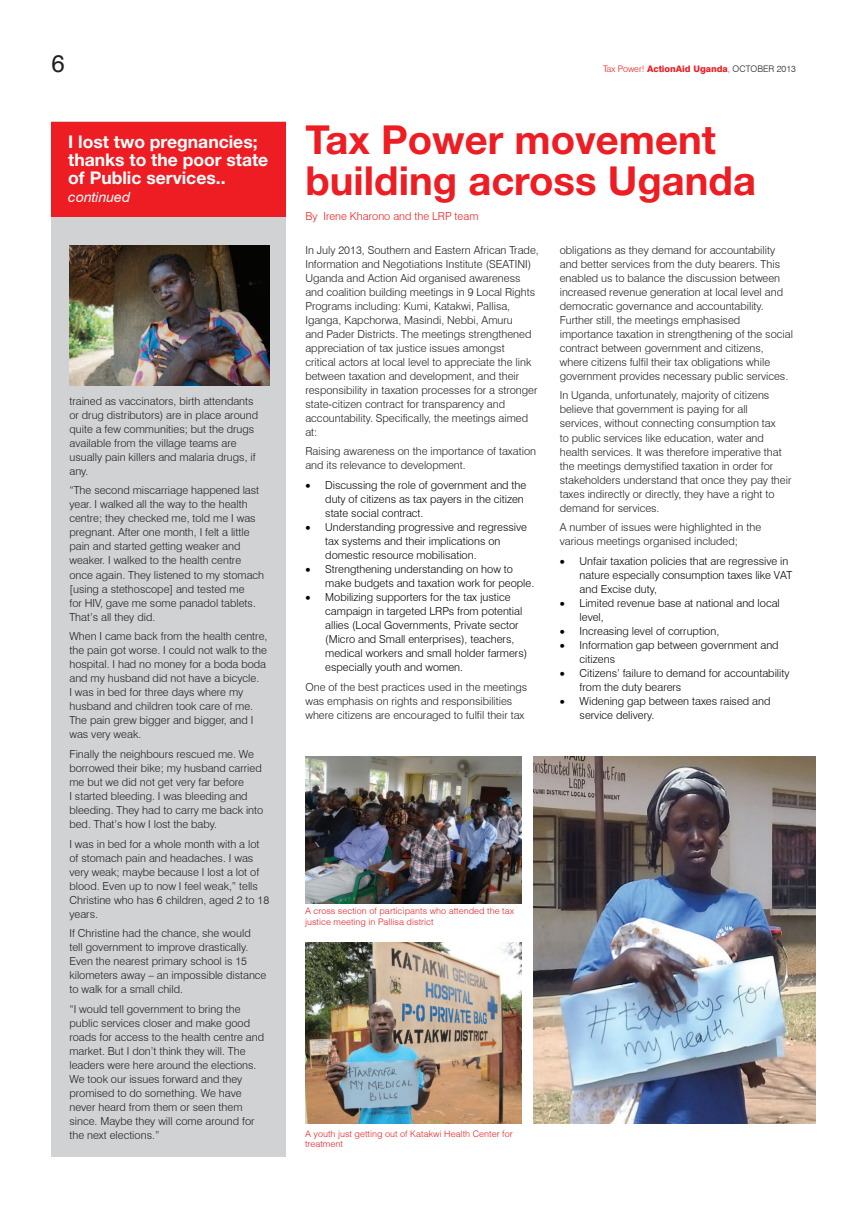
<style>
.page{position:relative;width:851px;height:1208px;background:#fff}
.page>*{position:absolute;margin:0;border:0;box-sizing:border-box;transform-origin:0 0}
.t1{font:700 40px/41px "Helvetica Neue";color:#ee1d23}
.t2{font:24px "Helvetica";color:#231f20}
.t3{font:700 17.5px/18px "Helvetica Neue";color:#fff}
.t4{font:italic 14px "Swiss 721 BT";color:#fff}
.t5{font:300 11px/14px "Swiss 721 BT";color:#231f20}
.t6{font:300 11px/14px "Swiss 721 BT";color:#040503}
.t7{font:300 11px "Swiss 721 BT";color:#ee1f23}
.t8{font:300 9px/10.8px "Helvetica";color:#ee1d23}
.t9{font:800 9px "Swiss 721 BT";color:#ee1d23}
.s1{font-weight:300}
.s2{font-weight:300;color:#231f20}
.s3{font-size:18px}
</style>
<div class="page">
<div style="left:51px;top:122px;width:234px;height:1035px;background:#d1d2d4"></div>
<div style="left:51px;top:122px;width:234px;height:95px;background:#ee1d23"></div>
<img style="left:305px;top:756px;width:216px;height:147px">
<img style="left:305px;top:942px;width:216px;height:181px">
<img style="left:533px;top:756px;width:282px;height:367px">
<img style="left:69px;top:245px;width:200px;height:140px">
<h2 class="t2" style="left:52px;top:48px;width:15px">6</h2>
<p class="t9" style="left:603px;top:64px;width:194px"><span class="s1">Tax Power!</span> ActionAid Uganda<span class="s1">,</span> <span class="s2">OCTOBER 2013</span></p>
<h3 class="t3" style="left:68px;top:132px;width:201px">I lost two pregnancies; thanks to the poor state of Public services.<span class="s3">.</span></h3>
<p class="t4" style="left:68px;top:188px;width:63px">continued</p>
<p class="t5" style="left:69px;top:394px;width:190px">trained as vaccinators, birth attendants or drug distributors) are in place around quite a few communities; but the drugs available from the village teams are usually pain killers and malaria drugs, if any.</p>
<p class="t5" style="left:69px;top:483px;width:196px">“The second miscarriage happened last year. I walked all the way to the health centre; they checked me, told me I was pregnant. After one month, I felt a little pain and started getting weaker and weaker. I walked to the health centre once again. They listened to my stomach [using a stethoscope] and tested me<br>for HIV, gave me some panadol tablets.<br>That’s all they did.</p>
<p class="t5" style="left:69px;top:629px;width:199px">When I came back from the health centre, the pain got worse. I could not walk to the hospital. I had no money for a boda boda and my husband did not have a bicycle.<br>I was in bed for three days where my husband and children took care of me.<br>The pain grew bigger and bigger, and I was very weak.</p>
<p class="t5" style="left:69px;top:747px;width:195px">Finally the neighbours rescued me. We borrowed their bike; my husband carried me but we did not get very far before<br>I started bleeding. I was bleeding and bleeding. They had to carry me back into bed. That’s how I lost the baby.</p>
<p class="t5" style="left:69px;top:836px;width:201px">I was in bed for a whole month with a lot of stomach pain and headaches. I was very weak; maybe because I lost a lot of blood. Even up to now I feel weak,” tells<br>Christine who has 6 children, aged 2 to 18 years.</p>
<p class="t5" style="left:69px;top:926px;width:198px">If Christine had the chance, she would tell government to improve drastically.<br>Even the nearest primary school is 15 kilometers away – an impossible distance to walk for a small child.</p>
<p class="t5" style="left:69px;top:1002px;width:196px">“I would tell government to bring the public services closer and make good roads for access to the health centre and market. But I don’t think they will. The leaders were here around the elections.<br>We took our issues forward and they promised to do something. We have never heard from them or seen them since. Maybe they will come around for the next elections.”</p>
<h1 class="t1" style="left:305px;top:118px;width:452px">Tax Power movement building across Uganda</h1>
<p class="t7" style="left:305px;top:210px;width:175px">By Irene Kharono and the LRP team</p>
<p class="t5" style="left:305px;top:243px;width:235px">In July 2013, Southern and Eastern African Trade, Information and Negotiations Institute (SEATINI)<br>Uganda and Action Aid organised awareness and coalition building meetings in 9 Local Rights Programs including: Kumi, Katakwi, Pallisa, Iganga, Kapchorwa, Masindi, Nebbi, Amuru<br>and Pader Districts. The meetings strengthened appreciation of tax justice issues amongst<br>critical actors at local level to appreciate the link between taxation and development, and their responsibility in taxation processes for a stronger state-citizen contract for transparency and accountability. Specifically, the meetings aimed at:</p>
<p class="t5" style="left:305px;top:444px;width:232px">Raising awareness on the importance of taxation and its relevance to development.</p>
<p class="t6" style="left:325px;top:478px;width:202px;text-indent:-20px">• Discussing the role of government and the duty of citizens as tax payers in the citizen state social contract.</p>
<p class="t6" style="left:325px;top:520px;width:203px;text-indent:-20px">• Understanding progressive and regressive tax systems and their implications on domestic resource mobilisation.</p>
<p class="t6" style="left:325px;top:562px;width:210px;text-indent:-20px">• Strengthening understanding on how to make budgets and taxation work for people.</p>
<p class="t6" style="left:325px;top:590px;width:203px;text-indent:-20px">• Mobilizing supporters for the tax justice campaign in targeted LRPs from potential allies (Local Governments, Private sector (Micro and Small enterprises), teachers, medical workers and small holder farmers) especially youth and women.</p>
<p class="t5" style="left:305px;top:680px;width:223px">One of the best practices used in the meetings was emphasis on rights and responsibilities where citizens are encouraged to fulfil their tax</p>
<p class="t5" style="left:559px;top:243px;width:235px">obligations as they demand for accountability and better services from the duty bearers. This enabled us to balance the discussion between increased revenue generation at local level and democratic governance and accountability.<br>Further still, the meetings emphasised importance taxation in strengthening of the social contract between government and citizens, where citizens fulfil their tax obligations while government provides necessary public services.</p>
<p class="t5" style="left:559px;top:388px;width:233px">In Uganda, unfortunately, majority of citizens believe that government is paying for all services, without connecting consumption tax<br>to public services like education, water and health services. It was therefore imperative that the meetings demystified taxation in order for stakeholders understand that once they pay their taxes indirectly or directly, they have a right to demand for services.</p>
<p class="t5" style="left:559px;top:520px;width:203px">A number of issues were highlighted in the various meetings organised included;</p>
<p class="t6" style="left:579px;top:554px;width:214px;text-indent:-20px">• Unfair taxation policies that are regressive in nature especially consumption taxes like VAT and Excise duty,</p>
<p class="t6" style="left:579px;top:596px;width:202px;text-indent:-20px">• Limited revenue base at national and local level,</p>
<p class="t6" style="left:559px;top:624px;width:161px">• Increasing level of corruption,</p>
<p class="t6" style="left:579px;top:638px;width:200px;text-indent:-20px">• Information gap between government and citizens</p>
<p class="t6" style="left:579px;top:666px;width:211px;text-indent:-20px">• Citizens’ failure to demand for accountability from the duty bearers</p>
<p class="t6" style="left:579px;top:694px;width:192px;text-indent:-20px">• Widening gap between taxes raised and service delivery.</p>
<p class="t8" style="left:305px;top:905px;width:211px">A cross section of participants who attended the tax justice meeting in Pallisa district</p>
<p class="t8" style="left:305px;top:1127px;width:209px">A youth just getting out of Katakwi Health Center for treatment</p>
</div>
